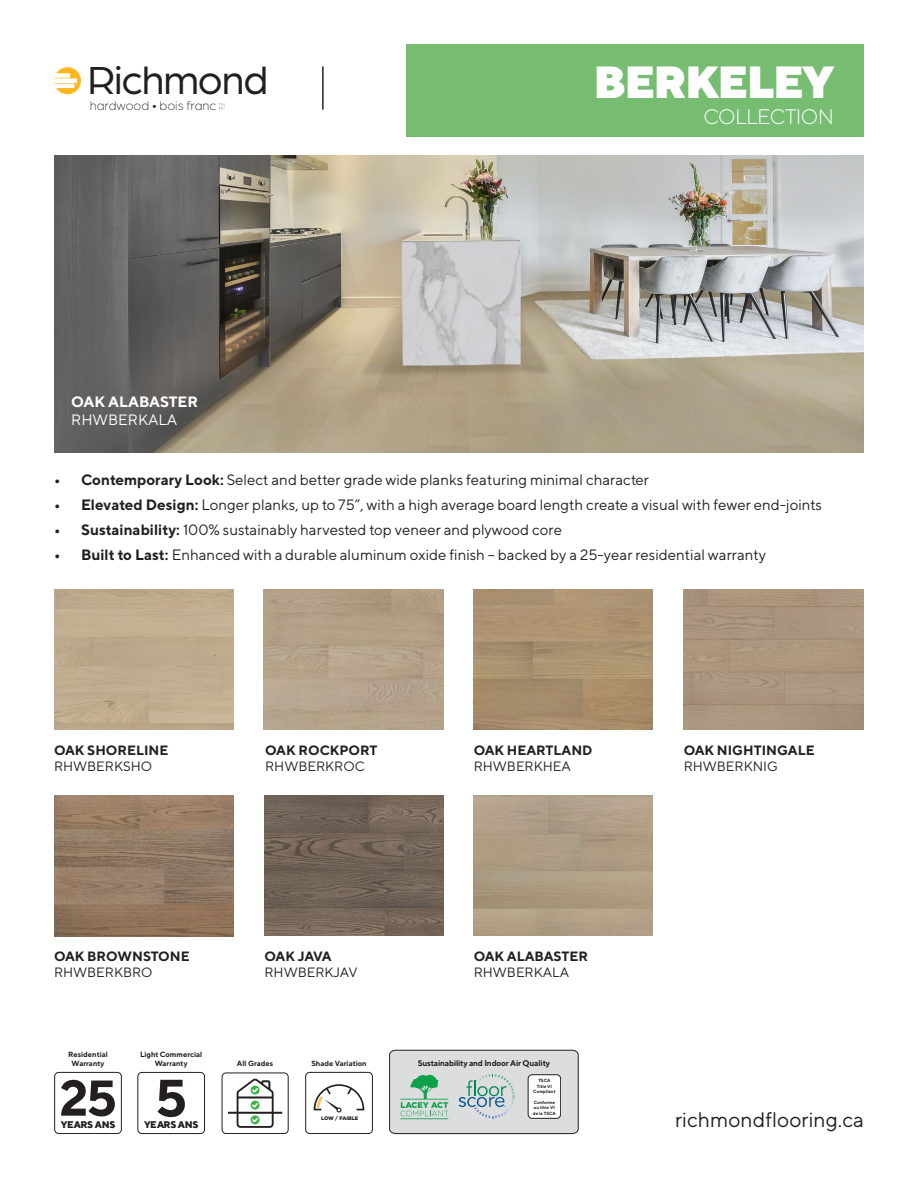
<style>
.page{position:relative;width:918px;height:1188px;background:#fff}
.page>*{position:absolute;margin:0;border:0;box-sizing:border-box;transform-origin:0 0}
.t1{font:700 52.2px "TT Norms";color:#231f20}
.t2{font:700 50.25px "TT Norms";color:#231f20}
.t3{font:900 45px "TT Norms";letter-spacing:-.03em;color:#fff}
.t4{font:41.7px "Arboria";letter-spacing:-.025em;color:#231f20}
.t5{font:21px "TT Norms";color:#231f20}
.t6{font:300 21px "TT Norms";letter-spacing:-.03em;color:#fff}
.t7{font:15px "TT Norms";color:#231f20}
.t8{font:700 15px/18px "TT Norms";color:#fff}
.t9{font:700 13.5px "TT Norms";color:#231f20}
.t10{font:13.5px "TT Norms";color:#231f20}
.t11{font:300 13.2px "Arboria";color:#231f20}
.t12{font:800 9.75px "TT Norms";letter-spacing:-.02em;color:#231f20}
.t13{font:700 8.25px "TT Norms";letter-spacing:-.02em;color:#231f20}
.t14{font:700 7.5px "TT Norms";color:#231f20}
.t15{font:900 5.1px "Gotham HTF";color:#231f20}
.t16{font:700 4.5px/5.4px "TT Norms";color:#231f20;text-align:center}
.s1{font-weight:400}
.s2{font-weight:700}
</style>
<div class="page">
<img style="left:54px;top:155px;width:810px;height:297px">
<svg style="left:219px;top:103px;width:6px;height:7px"></svg>
<svg style="left:54px;top:67px;width:27px;height:27px"></svg>
<hr style="left:322px;top:66px;width:2px;height:44px;background:#231f20">
<div style="left:137px;top:1072px;width:68px;height:62px;border:1px solid #231f20;border-radius:4px"></div>
<div style="left:54px;top:1072px;width:68px;height:62px;border:1px solid #231f20;border-radius:4px"></div>
<div style="left:222px;top:1072px;width:67px;height:62px;border:1px solid #231f20;border-radius:4px"></div>
<svg style="left:235px;top:1078px;width:40px;height:50px"></svg>
<hr style="left:228px;top:1112px;width:54px;height:2px;background:#231f20">
<div style="left:305px;top:1072px;width:68px;height:62px;border:1px solid #231f20;border-radius:4px"></div>
<svg style="left:313px;top:1084px;width:52px;height:29px"></svg>
<img style="left:54px;top:589px;width:179px;height:141px">
<img style="left:264px;top:589px;width:179px;height:141px">
<img style="left:474px;top:589px;width:179px;height:141px">
<img style="left:684px;top:589px;width:180px;height:141px">
<img style="left:54px;top:796px;width:179px;height:141px">
<img style="left:264px;top:796px;width:179px;height:140px">
<svg style="left:389px;top:1049px;width:190px;height:85px"></svg>
<div style="left:528px;top:1075px;width:33px;height:43px;background:#fff;border-radius:4px"></div>
<div style="left:528px;top:1074px;width:33px;height:45px;border:1px solid #231f20;border-radius:4px"></div>
<div style="left:406px;top:45px;width:458px;height:92px;background:#76bd72"></div>
<p class="t4" style="left:88px;top:53px;width:182px">Richmond</p>
<p class="t11" style="left:90px;top:97px;width:128px">hardwood • bois franc</p>
<p class="t8" style="left:71px;top:392px;width:128px">OAK ALABASTER<br><span class="s1">RHWBERKALA</span></p>
<p class="t3" style="left:593px;top:53px;width:242px">BERKELEY</p>
<p class="t6" style="left:704px;top:103px;width:132px">COLLECTION</p>
<p class="t7" style="left:54px;top:471px;width:597px"><span class="s2">• Contemporary Look:</span> Select and better grade wide planks featuring minimal character</p>
<p class="t7" style="left:54px;top:496px;width:770px"><span class="s2">• Elevated Design:</span> Longer planks, up to 75”, with a high average board length create a visual with fewer end-joints</p>
<p class="t7" style="left:54px;top:521px;width:510px"><span class="s2">• Sustainability:</span> 100% sustainably harvested top veneer and plywood core</p>
<p class="t7" style="left:54px;top:545px;width:714px"><span class="s2">• Built to Last:</span> Enhanced with a durable aluminum oxide finish – backed by a 25-year residential warranty</p>
<p class="t9" style="left:54px;top:742px;width:116px">OAK SHORELINE</p>
<p class="t10" style="left:54px;top:758px;width:100px">RHWBERKSHO</p>
<p class="t9" style="left:265px;top:742px;width:114px">OAK ROCKPORT</p>
<p class="t10" style="left:265px;top:758px;width:101px">RHWBERKROC</p>
<p class="t9" style="left:474px;top:742px;width:120px">OAK HEARTLAND</p>
<p class="t10" style="left:474px;top:758px;width:99px">RHWBERKHEA</p>
<p class="t9" style="left:54px;top:948px;width:137px">OAK BROWNSTONE</p>
<p class="t10" style="left:54px;top:964px;width:100px">RHWBERKBRO</p>
<p class="t9" style="left:264px;top:948px;width:69px">OAK JAVA</p>
<p class="t10" style="left:264px;top:964px;width:95px">RHWBERKJAV</p>
<p class="t14" style="left:140px;top:1050px;width:64px">Light Commercial</p>
<p class="t14" style="left:155px;top:1059px;width:34px">Warranty</p>
<p class="t14" style="left:68px;top:1050px;width:41px">Residential</p>
<p class="t14" style="left:72px;top:1059px;width:34px">Warranty</p>
<p class="t14" style="left:237px;top:1059px;width:38px">All Grades</p>
<p class="t2" style="left:59px;top:1066px;width:59px">25</p>
<p class="t12" style="left:61px;top:1118px;width:56px">YEARS ANS</p>
<p class="t1" style="left:155px;top:1065px;width:34px">5</p>
<p class="t12" style="left:144px;top:1118px;width:56px">YEARS ANS</p>
<p class="t14" style="left:311px;top:1059px;width:57px">Shade Variation</p>
<p class="t15" style="left:321px;top:1115px;width:39px">LOW / FAIBLE</p>
<p class="t9" style="left:474px;top:948px;width:116px">OAK ALABASTER</p>
<p class="t10" style="left:474px;top:964px;width:97px">RHWBERKALA</p>
<p class="t13" style="left:418px;top:1058px;width:134px">Sustainability and Indoor Air Quality</p>
<p class="t16" style="left:533px;top:1078px;width:24px">TSCA<br>Title VI<br>Compliant</p>
<p class="t16" style="left:533px;top:1099px;width:24px;text-align:left">Conforme au titre VI de la TSCA</p>
<p class="t9" style="left:684px;top:742px;width:133px">OAK NIGHTINGALE</p>
<p class="t10" style="left:684px;top:758px;width:96px">RHWBERKNIG</p>
<p class="t5" style="left:675px;top:1107px;width:191px">richmondflooring.ca</p>
</div>
